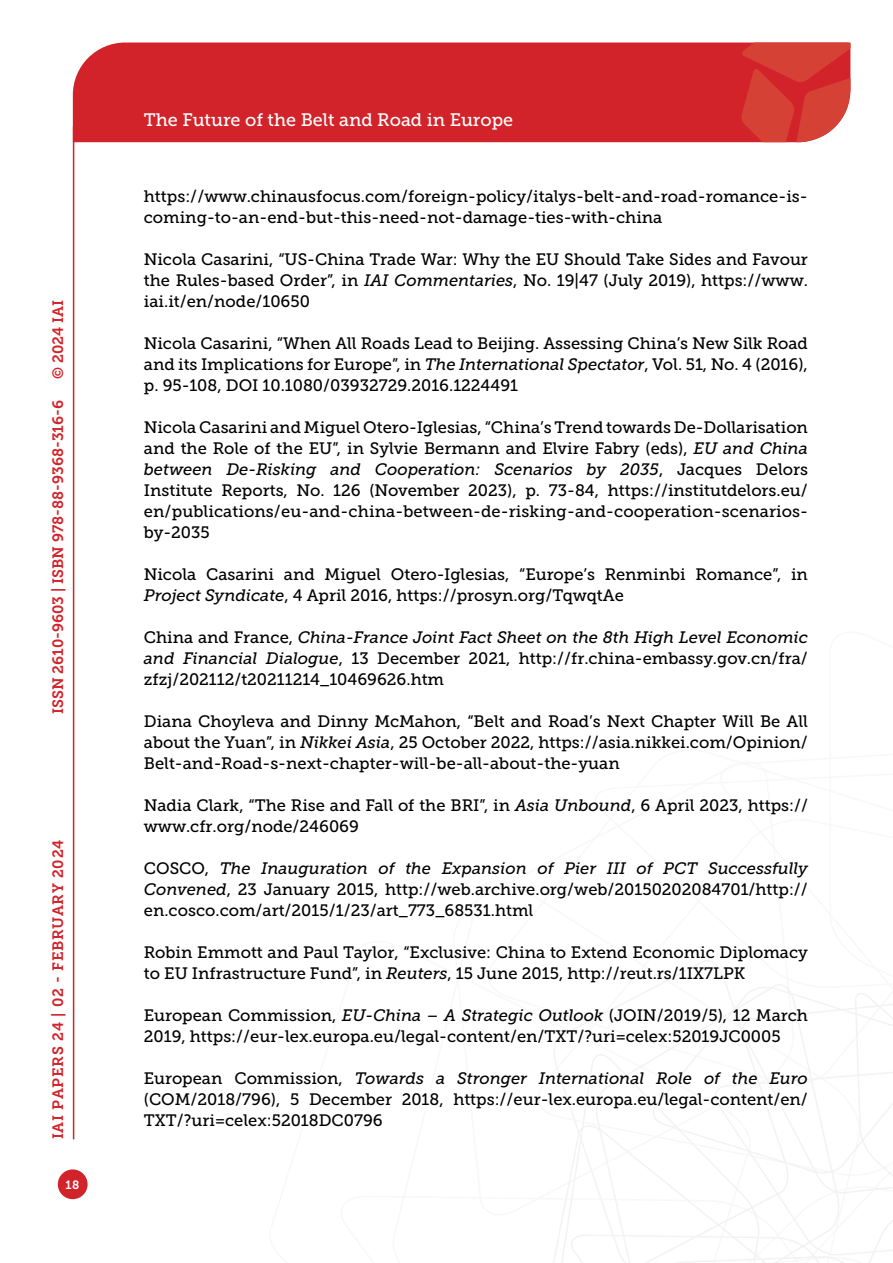
<style>
.page{position:relative;width:893px;height:1263px;background:#fff}
.page>*{position:absolute;margin:0;border:0;box-sizing:border-box;transform-origin:0 0}
.t1{font:18px "Museo Slab 500";color:#fff}
.t2{font:16.5px/21px "Museo Slab 500";color:#000;text-align:justify}
.t3{font:15px "Museo Slab 700";color:#d2232a}
.t4{font:15px "Museo Slab 700";letter-spacing:.05em;color:#d2232a}
.t5{font:12px "Museo Slab 700";color:#fff}
.s1{font-style:italic}
</style>
<div class="page">
<svg style="left:553px;top:960px;width:340px;height:303px"></svg>
<div style="left:73px;top:43px;width:668px;height:99px;background:#d2232a"></div>
<svg style="left:741px;top:43px;width:109px;height:99px;background:#d6423b"></svg>
<div style="left:58px;top:1169px;width:30px;height:30px;background:#d2232a;border-radius:50%"></div>
<hr style="left:73px;top:126px;width:1px;height:1013px;background:#d2232a">
<p class="t3" style="left:50px;top:379px;width:80px;rotate:-90deg">© 2024 IAI</p>
<p class="t3" style="left:49px;top:714px;width:316px;rotate:-90deg">ISSN 2610-9603 | ISBN 978-88-9368-316-6</p>
<p class="t4" style="left:50px;top:1139px;width:301px;rotate:-90deg">IAI Papers 24 | 02 - February 2024</p>
<p class="t5" style="left:66px;top:1178px;width:15px">18</p>
<p class="t1" style="left:144px;top:110px;width:371px">The Future of the Belt and Road in Europe</p>
<p class="t2" style="left:144px;top:186px;width:665px">https://www.chinausfocus.com/foreign-policy/italys-belt-and-road-romance-is&shy;coming-to-an-end-but-this-need-not-damage-ties-with-china</p>
<p class="t2" style="left:144px;top:248px;width:666px">Nicola Casarini, “US-China Trade War: Why the EU Should Take Sides and Favour the Rules-based Order”, in <span class="s1">IAI Commentaries</span>, No. 19|47 (July 2019), https://www. iai.it/en/node/10650</p>
<p class="t2" style="left:144px;top:333px;width:666px">Nicola Casarini, “When All Roads Lead to Beijing. Assessing China’s New Silk Road and its Implications for Europe”, in <span class="s1">The International Spectator</span>, Vol. 51, No. 4 (2016), p. 95-108, DOI 10.1080/03932729.2016.1224491</p>
<p class="t2" style="left:144px;top:417px;width:666px">Nicola Casarini and Miguel Otero-Iglesias, “China’s Trend towards De-Dollarisation and the Role of the EU”, in Sylvie Bermann and Elvire Fabry (eds), <span class="s1">EU and China between De-Risking and Cooperation: Scenarios by 2035</span>, Jacques Delors Institute Reports, No. 126 (November 2023), p. 73-84, https://institutdelors.eu/ en/publications/eu-and-china-between-de-risking-and-cooperation-scenarios&shy;by-2035</p>
<p class="t2" style="left:144px;top:564px;width:666px">Nicola Casarini and Miguel Otero-Iglesias, “Europe’s Renminbi Romance”, in<br><span class="s1">Project Syndicate</span>, 4 April 2016, https://prosyn.org/TqwqtAe</p>
<p class="t2" style="left:144px;top:627px;width:666px">China and France, <span class="s1">China-France Joint Fact Sheet on the 8th High Level Economic and Financial Dialogue</span>, 13 December 2021, http://fr.china-embassy.gov.cn/fra/ zfzj/202112/t20211214_10469626.htm</p>
<p class="t2" style="left:144px;top:711px;width:666px">Diana Choyleva and Dinny McMahon, “Belt and Road’s Next Chapter Will Be All about the Yuan”, in <span class="s1">Nikkei Asia</span>, 25 October 2022, https://asia.nikkei.com/Opinion/ Belt-and-Road-s-next-chapter-will-be-all-about-the-yuan</p>
<p class="t2" style="left:144px;top:795px;width:666px">Nadia Clark, “The Rise and Fall of the BRI”, in <span class="s1">Asia Unbound</span>, 6 April 2023, https:// www.cfr.org/node/246069</p>
<p class="t2" style="left:144px;top:858px;width:666px">COSCO, <span class="s1">The Inauguration of the Expansion of Pier III of PCT Successfully Convened</span>, 23 January 2015, http://web.archive.org/web/20150202084701/http:// en.cosco.com/art/2015/1/23/art_773_68531.html</p>
<p class="t2" style="left:144px;top:942px;width:666px">Robin Emmott and Paul Taylor, “Exclusive: China to Extend Economic Diplomacy to EU Infrastructure Fund”, in <span class="s1">Reuters</span>, 15 June 2015, http://reut.rs/1IX7LPK</p>
<p class="t2" style="left:144px;top:1005px;width:666px">European Commission, <span class="s1">EU-China – A Strategic Outlook</span> (JOIN/2019/5), 12 March<br>2019, https://eur-lex.europa.eu/legal-content/en/TXT/?uri=celex:52019JC0005</p>
<p class="t2" style="left:144px;top:1068px;width:666px">European Commission, <span class="s1">Towards a Stronger International Role of the Euro </span>(COM/2018/796), 5 December 2018, https://eur-lex.europa.eu/legal-content/en/ TXT/?uri=celex:52018DC0796</p>
</div>
